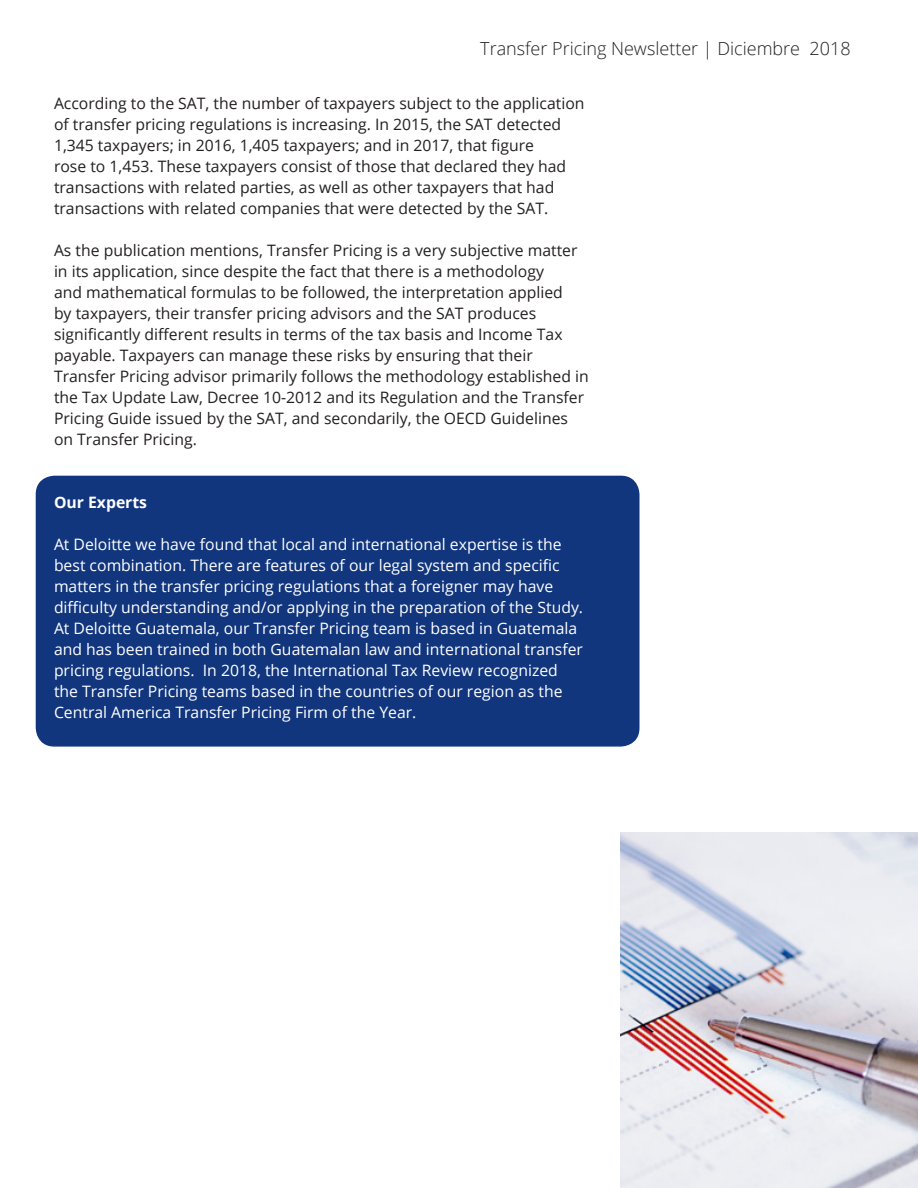
<style>
.page{position:relative;width:918px;height:1188px;background:#fff}
.page>*{position:absolute;margin:0;border:0;box-sizing:border-box;transform-origin:0 0}
.t1{font:300 18px "Open Sans";color:#231f20}
.t2{font:15.75px/21px "Open Sans";color:#231f20}
.t3{font:15.75px/21px "Open Sans";color:#fff}
.t4{font:700 15.75px "Open Sans";color:#fff}
</style>
<div class="page">
<div style="left:36px;top:476px;width:603px;height:270px;background:#11367e;border-radius:18px"></div>
<div style="left:36px;top:476px;width:603px;height:271px;border:2px solid #11367e;border-radius:18px"></div>
<img style="left:620px;top:833px;width:298px;height:355px">
<p class="t1" style="left:480px;top:36px;width:372px">Transfer Pricing Newsletter | Diciembre 2018</p>
<p class="t2" style="left:54px;top:92px;width:532px">According to the SAT, the number of taxpayers subject to the application of transfer pricing regulations is increasing. In 2015, the SAT detected 1,345 taxpayers; in 2016, 1,405 taxpayers; and in 2017, that figure<br>rose to 1,453. These taxpayers consist of those that declared they had transactions with related parties, as well as other taxpayers that had transactions with related companies that were detected by the SAT.</p>
<p class="t2" style="left:54px;top:239px;width:536px">As the publication mentions, Transfer Pricing is a very subjective matter in its application, since despite the fact that there is a methodology<br>and mathematical formulas to be followed, the interpretation applied<br>by taxpayers, their transfer pricing advisors and the SAT produces significantly different results in terms of the tax basis and Income Tax payable. Taxpayers can manage these risks by ensuring that their Transfer Pricing advisor primarily follows the methodology established in the Tax Update Law, Decree 10-2012 and its Regulation and the Transfer Pricing Guide issued by the SAT, and secondarily, the OECD Guidelines on Transfer Pricing.</p>
<p class="t4" style="left:54px;top:491px;width:95px">Our Experts</p>
<p class="t3" style="left:54px;top:533px;width:531px">At Deloitte we have found that local and international expertise is the best combination. There are features of our legal system and specific matters in the transfer pricing regulations that a foreigner may have difficulty understanding and/or applying in the preparation of the Study.<br>At Deloitte Guatemala, our Transfer Pricing team is based in Guatemala and has been trained in both Guatemalan law and international transfer pricing regulations. In 2018, the International Tax Review recognized the Transfer Pricing teams based in the countries of our region as the Central America Transfer Pricing Firm of the Year.</p>
</div>
